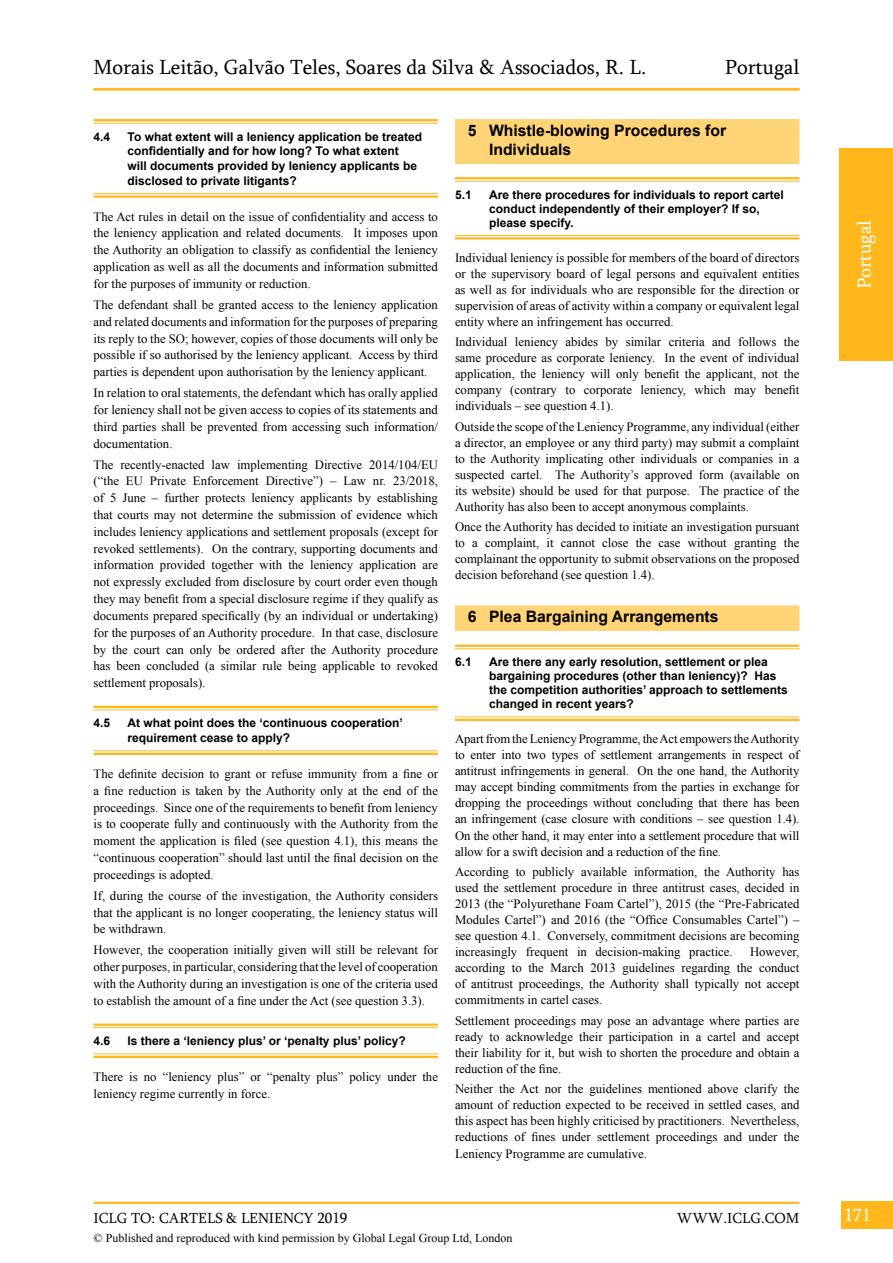
<style>
.page{position:relative;width:893px;height:1263px;background:#fff}
.page>*{position:absolute;margin:0;border:0;box-sizing:border-box;transform-origin:0 0}
.t1{font:21px "Sylfaen";color:#000}
.t2{font:19.5px "Sylfaen";color:#fff}
.t3{font:18px "Sylfaen";color:#fff}
.t4{font:700 15.75px/18.5px "Arial";color:#000}
.t5{font:15px "Sylfaen";color:#000}
.t6{font:12.75px/16.8px "Times New Roman";color:#000;text-align:justify}
.t7{font:700 12px/14px "Arial";color:#000}
.t8{font:12px "Times New Roman";color:#000}
</style>
<div class="page">
<div style="left:841px;top:1201px;width:52px;height:28px;background:#ffb71b"></div>
<hr style="left:94px;top:1202px;width:705px;height:2px;background:#ffb71b">
<div style="left:840px;top:148px;width:53px;height:213px;background:#ffb71b"></div>
<div style="left:455px;top:119px;width:344px;height:45px;background:#ffd476"></div>
<hr style="left:455px;top:177px;width:344px;height:2px;background:#ffb71b">
<hr style="left:455px;top:181px;width:344px;height:1px;background:#ffb71b">
<hr style="left:455px;top:235px;width:344px;height:1px;background:#ffb71b">
<hr style="left:455px;top:237px;width:344px;height:2px;background:#ffb71b">
<div style="left:455px;top:605px;width:344px;height:26px;background:#ffd476"></div>
<hr style="left:455px;top:645px;width:344px;height:2px;background:#ffb71b">
<hr style="left:455px;top:648px;width:344px;height:1px;background:#ffb71b">
<hr style="left:455px;top:716px;width:344px;height:1px;background:#ffb71b">
<hr style="left:455px;top:719px;width:344px;height:2px;background:#ffb71b">
<hr style="left:94px;top:119px;width:344px;height:2px;background:#ffb71b">
<hr style="left:94px;top:123px;width:344px;height:1px;background:#ffb71b">
<hr style="left:94px;top:193px;width:344px;height:1px;background:#ffb71b">
<hr style="left:94px;top:195px;width:344px;height:3px;background:#ffb71b">
<hr style="left:94px;top:706px;width:344px;height:2px;background:#ffb71b">
<hr style="left:94px;top:709px;width:344px;height:1px;background:#ffb71b">
<hr style="left:94px;top:750px;width:344px;height:1px;background:#ffb71b">
<hr style="left:94px;top:753px;width:344px;height:2px;background:#ffb71b">
<hr style="left:94px;top:1023px;width:344px;height:3px;background:#ffb71b">
<hr style="left:94px;top:1027px;width:344px;height:1px;background:#ffb71b">
<hr style="left:94px;top:1053px;width:344px;height:1px;background:#ffb71b">
<hr style="left:94px;top:1056px;width:344px;height:2px;background:#ffb71b">
<hr style="left:94px;top:88px;width:705px;height:2px;background:#ffb71b">
<h1 class="t1" style="left:94px;top:53px;width:554px">Morais Leitão, Galvão Teles, Soares da Silva &amp; Associados, R. L.</h1>
<h1 class="t1" style="left:725px;top:53px;width:76px">Portugal</h1>
<p class="t7" style="left:94px;top:130px;width:18px">4.4</p>
<p class="t7" style="left:128px;top:129px;width:296px;line-height:14.7px">To what extent will a leniency application be treated confidentially and for how long? To what extent<br>will documents provided by leniency applicants be disclosed to private litigants?</p>
<p class="t6" style="left:94px;top:208px;width:346px">The Act rules in detail on the issue of confidentiality and access to the leniency application and related documents. It imposes upon the Authority an obligation to classify as confidential the leniency application as well as all the documents and information submitted for the purposes of immunity or reduction.</p>
<p class="t6" style="left:94px;top:296px;width:346px">The defendant shall be granted access to the leniency application and related documents and information for the purposes of preparing its reply to the SO; however, copies of those documents will only be possible if so authorised by the leniency applicant. Access by third parties is dependent upon authorisation by the leniency applicant.</p>
<p class="t6" style="left:94px;top:384px;width:346px">In relation to oral statements, the defendant which has orally applied for leniency shall not be given access to copies of its statements and third parties shall be prevented from accessing such information/ documentation.</p>
<p class="t6" style="left:94px;top:456px;width:346px">The recently-enacted law implementing Directive 2014/104/EU (“the EU Private Enforcement Directive”) – Law nr. 23/2018, of 5 June – further protects leniency applicants by establishing that courts may not determine the submission of evidence which includes leniency applications and settlement proposals (except for revoked settlements). On the contrary, supporting documents and information provided together with the leniency application are not expressly excluded from disclosure by court order even though they may benefit from a special disclosure regime if they qualify as documents prepared specifically (by an individual or undertaking) for the purposes of an Authority procedure. In that case, disclosure by the court can only be ordered after the Authority procedure has been concluded (a similar rule being applicable to revoked settlement proposals).</p>
<p class="t7" style="left:94px;top:716px;width:18px">4.5</p>
<p class="t7" style="left:128px;top:716px;width:277px;line-height:14.7px">At what point does the ‘continuous cooperation’ requirement cease to apply?</p>
<p class="t6" style="left:94px;top:765px;width:346px">The definite decision to grant or refuse immunity from a fine or a fine reduction is taken by the Authority only at the end of the proceedings. Since one of the requirements to benefit from leniency is to cooperate fully and continuously with the Authority from the moment the application is filed (see question 4.1), this means the “continuous cooperation” should last until the final decision on the proceedings is adopted.</p>
<p class="t6" style="left:94px;top:887px;width:346px">If, during the course of the investigation, the Authority considers that the applicant is no longer cooperating, the leniency status will be withdrawn.</p>
<p class="t6" style="left:94px;top:941px;width:346px">However, the cooperation initially given will still be relevant for other purposes, in particular, considering that the level of cooperation with the Authority during an investigation is one of the criteria used to establish the amount of a fine under the Act (see question 3.3).</p>
<p class="t7" style="left:94px;top:1034px;width:18px">4.6</p>
<p class="t7" style="left:128px;top:1034px;width:280px">Is there a ‘leniency plus’ or ‘penalty plus’ policy?</p>
<p class="t6" style="left:94px;top:1068px;width:346px">There is no “leniency plus” or “penalty plus” policy under the leniency regime currently in force.</p>
<p class="t4" style="left:489px;top:122px;width:239px;text-indent:-21px">5 Whistle-blowing Procedures for<br>Individuals</p>
<p class="t7" style="left:455px;top:188px;width:18px">5.1</p>
<p class="t7" style="left:489px;top:188px;width:296px">Are there procedures for individuals to report cartel conduct independently of their employer? If so, please specify.</p>
<p class="t6" style="left:455px;top:249px;width:346px;line-height:16px">Individual leniency is possible for members of the board of directors or the supervisory board of legal persons and equivalent entities as well as for individuals who are responsible for the direction or supervision of areas of activity within a company or equivalent legal entity where an infringement has occurred.</p>
<p class="t6" style="left:455px;top:334px;width:346px;line-height:16px">Individual leniency abides by similar criteria and follows the same procedure as corporate leniency. In the event of individual application, the leniency will only benefit the applicant, not the company (contrary to corporate leniency, which may benefit individuals – see question 4.1).</p>
<p class="t6" style="left:455px;top:418px;width:346px;line-height:16px">Outside the scope of the Leniency Programme, any individual (either a director, an employee or any third party) may submit a complaint to the Authority implicating other individuals or companies in a suspected cartel. The Authority’s approved form (available on its website) should be used for that purpose. The practice of the Authority has also been to accept anonymous complaints.</p>
<p class="t6" style="left:455px;top:519px;width:346px;line-height:16px">Once the Authority has decided to initiate an investigation pursuant to a complaint, it cannot close the case without granting the complainant the opportunity to submit observations on the proposed decision beforehand (see question 1.4).</p>
<p class="t4" style="left:468px;top:608px;width:252px">6 Plea Bargaining Arrangements</p>
<p class="t7" style="left:455px;top:655px;width:18px">6.1</p>
<p class="t7" style="left:489px;top:655px;width:300px">Are there any early resolution, settlement or plea bargaining procedures (other than leniency)? Has the competition authorities’ approach to settlements changed in recent years?</p>
<p class="t6" style="left:455px;top:731px;width:346px;line-height:16px">Apart from the Leniency Programme, the Act empowers the Authority to enter into two types of settlement arrangements in respect of antitrust infringements in general. On the one hand, the Authority may accept binding commitments from the parties in exchange for dropping the proceedings without concluding that there has been an infringement (case closure with conditions – see question 1.4).<br>On the other hand, it may enter into a settlement procedure that will allow for a swift decision and a reduction of the fine.</p>
<p class="t6" style="left:455px;top:863px;width:346px;line-height:16px">According to publicly available information, the Authority has used the settlement procedure in three antitrust cases, decided in 2013 (the “Polyurethane Foam Cartel”), 2015 (the “Pre-Fabricated Modules Cartel”) and 2016 (the “Office Consumables Cartel”) – see question 4.1. Conversely, commitment decisions are becoming increasingly frequent in decision-making practice.</p>
<p class="t6" style="left:455px;top:944px;width:346px;line-height:16px;text-indent:295px">However, according to the March 2013 guidelines regarding the conduct of antitrust proceedings, the Authority shall typically not accept commitments in cartel cases.</p>
<p class="t6" style="left:455px;top:1012px;width:346px;line-height:16px">Settlement proceedings may pose an advantage where parties are ready to acknowledge their participation in a cartel and accept their liability for it, but wish to shorten the procedure and obtain a reduction of the fine.</p>
<p class="t6" style="left:455px;top:1080px;width:346px;line-height:16.2px">Neither the Act nor the guidelines mentioned above clarify the amount of reduction expected to be received in settled cases, and this aspect has been highly criticised by practitioners. Nevertheless, reductions of fines under settlement proceedings and under the Leniency Programme are cumulative.</p>
<h2 class="t2" style="left:851px;top:289px;width:71px;rotate:-90deg">Portugal</h2>
<p class="t5" style="left:94px;top:1208px;width:255px">ICLG TO: CARTELS &amp; LENIENCY 2019</p>
<p class="t5" style="left:677px;top:1208px;width:124px">WWW.ICLG.COM</p>
<h3 class="t3" style="left:844px;top:1202px;width:28px">171</h3>
<p class="t8" style="left:94px;top:1229px;width:420px">© Published and reproduced with kind permission by Global Legal Group Ltd, London</p>
</div>
